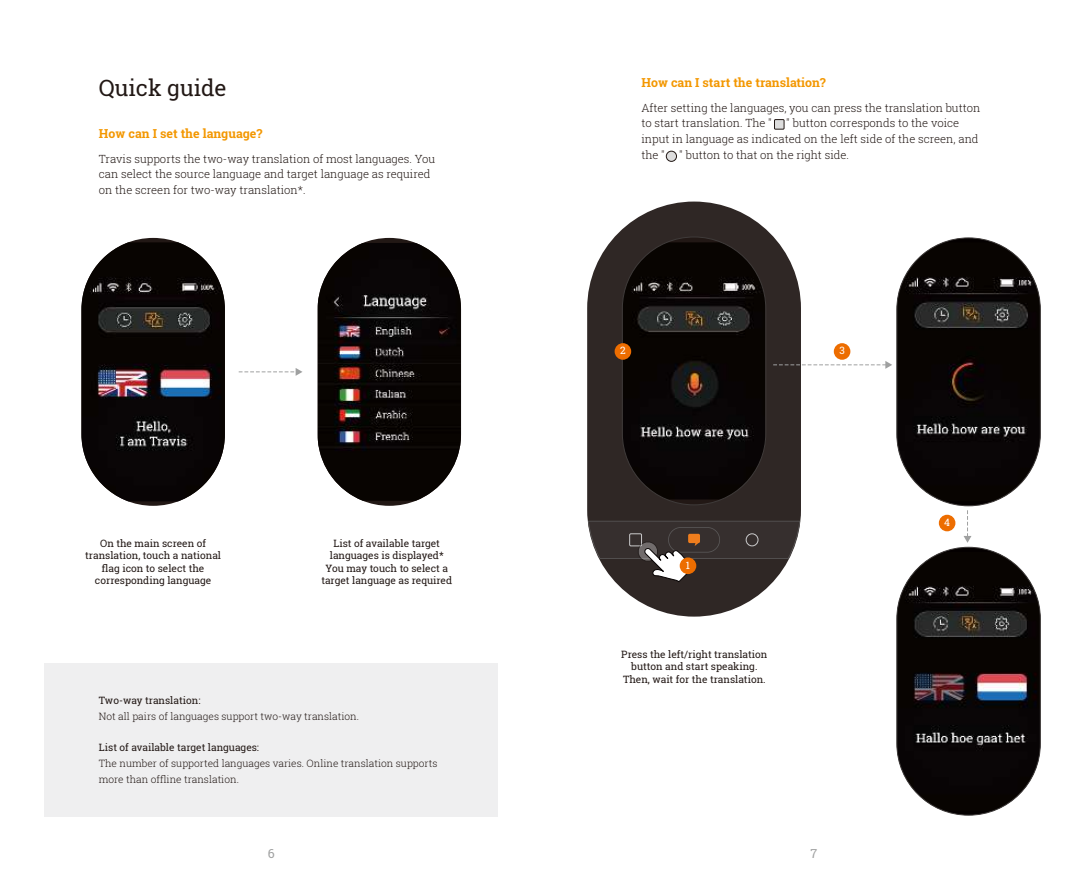
<style>
.page{position:relative;width:1085px;height:893px;background:#fff}
.page>*{position:absolute;margin:0;border:0;box-sizing:border-box;transform-origin:0 0}
.t1{font:22.5px "Roboto Slab";color:#221815}
.t2{font:700 12.38px "Roboto Slab";color:#f39700}
.t3{font:12.38px "Roboto Slab";color:#9fa0a0}
.t4{font:300 11.25px/15.8px "Roboto Slab";color:#221815}
.t5{font:10.12px/12.4px "Roboto Slab";color:#221815;text-align:center}
.t6{font:300 10.12px/15.8px "Roboto Slab";color:#221815}
.t7{font:10.12px "Roboto Slab";color:#fff}
</style>
<div class="page">
<div style="left:587px;top:202px;width:213px;height:415px;background:#2f2725;border-radius:107px"></div>
<img style="left:624px;top:242px;width:141px;height:257px">
<div style="left:774px;top:120px;width:10px;height:9px;background:#ddd"></div>
<div style="left:774px;top:119px;width:10px;height:11px;border:1px solid #221815"></div>
<div style="left:666px;top:151px;width:10px;height:10px;background:#ddd;border-radius:50%"></div>
<div style="left:665px;top:151px;width:11px;height:11px;border:1px solid #221815;border-radius:50%"></div>
<svg style="left:773px;top:361px;width:119px;height:8px"></svg>
<svg style="left:588px;top:521px;width:212px;height:62px"></svg>
<div style="left:679px;top:557px;width:17px;height:17px;background:#ed6d00;border-radius:50%"></div>
<div style="left:614px;top:343px;width:17px;height:17px;background:#ed6d00;border-radius:50%"></div>
<div style="left:833px;top:343px;width:17px;height:17px;background:#ed6d00;border-radius:50%"></div>
<div style="left:938px;top:515px;width:17px;height:16px;background:#ed6d00;border-radius:50%"></div>
<svg style="left:963px;top:510px;width:8px;height:33px"></svg>
<img style="left:898px;top:242px;width:142px;height:259px">
<img style="left:898px;top:552px;width:142px;height:258px">
<div style="left:45px;top:663px;width:452px;height:153px;background:#efeff0"></div>
<svg style="left:239px;top:368px;width:63px;height:8px"></svg>
<img style="left:81px;top:242px;width:144px;height:259px">
<img style="left:318px;top:243px;width:142px;height:258px">
<h1 class="t1" style="left:99px;top:78px;width:129px">Quick guide</h1>
<p class="t2" style="left:99px;top:129px;width:165px">How can I set the language?</p>
<p class="t4" style="left:99px;top:152px;width:338px">Travis supports the two-way translation of most languages. You can select the source language and target language as required on the screen for two-way translation*.</p>
<p class="t5" style="left:85px;top:538px;width:137px">On the main screen of translation, touch a national flag icon to select the corresponding language</p>
<p class="t5" style="left:321px;top:538px;width:132px">List of available target languages is displayed*<br>You may touch to select a target language as required</p>
<p class="t5" style="left:99px;top:695px;width:103px">Two-way translation:</p>
<p class="t6" style="left:99px;top:709px;width:262px">Not all pairs of languages support two-way translation.</p>
<p class="t5" style="left:99px;top:742px;width:162px">List of available target languages:</p>
<p class="t6" style="left:99px;top:756px;width:340px">The number of supported languages varies. Online translation supports more than offline translation.</p>
<p class="t2" style="left:641px;top:78px;width:186px">How can I start the translation?</p>
<p class="t4" style="left:641px;top:101px;width:340px">After setting the languages, you can press the translation button to start translation. The " " button corresponds to the voice input in language as indicated on the left side of the screen, and the " " button to that on the right side.</p>
<p class="t7" style="left:620px;top:346px;width:7px">2</p>
<p class="t7" style="left:839px;top:346px;width:7px">3</p>
<p class="t7" style="left:685px;top:561px;width:6px">1</p>
<p class="t5" style="left:621px;top:649px;width:148px">Press the left/right translation button and start speaking.<br>Then, wait for the translation.</p>
<p class="t7" style="left:944px;top:518px;width:7px">4</p>
<p class="t3" style="left:268px;top:849px;width:8px">6</p>
<p class="t3" style="left:810px;top:849px;width:8px">7</p>
</div>
